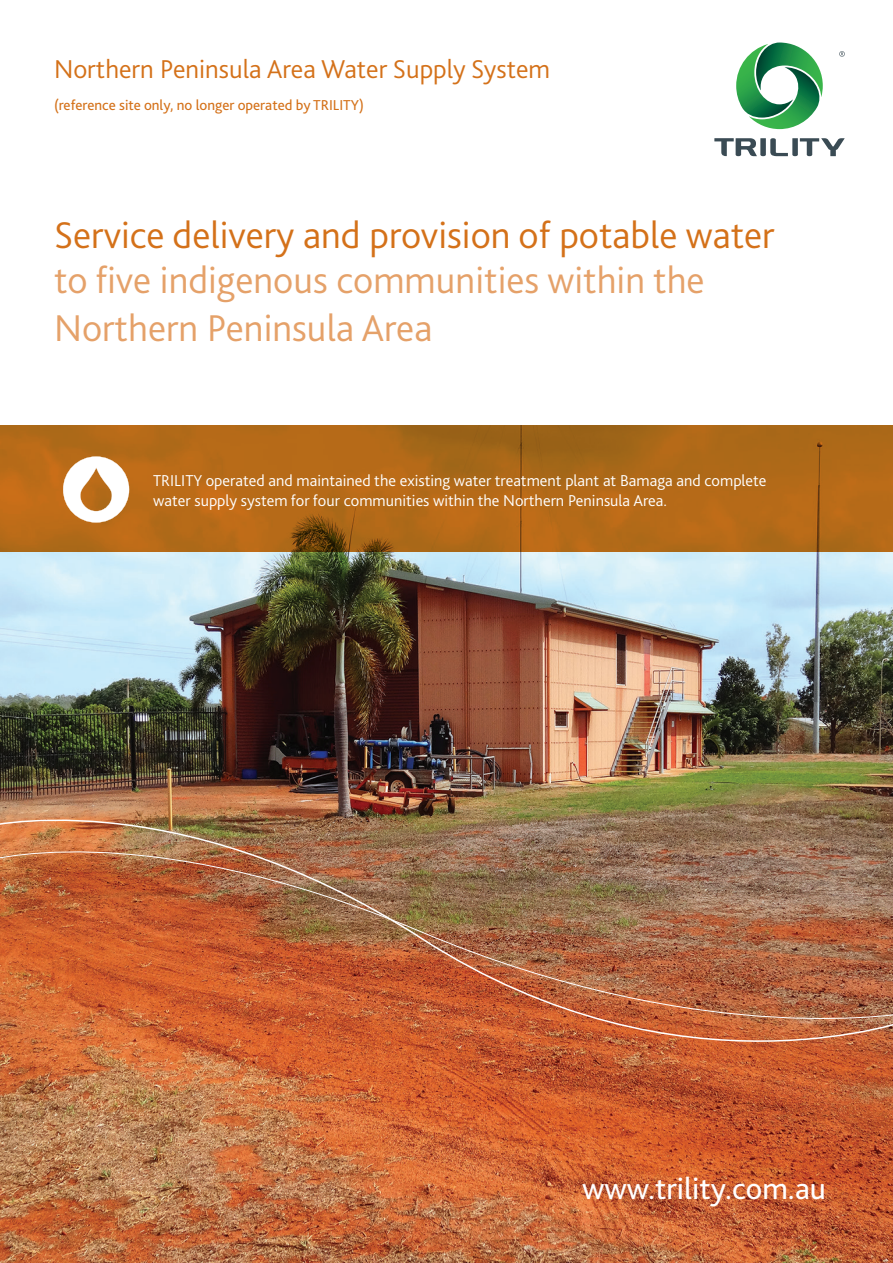
<style>
.page{position:relative;width:893px;height:1263px;background:#fff}
.page>*{position:absolute;margin:0;border:0;box-sizing:border-box;transform-origin:0 0}
.t1{font:300 39px/46.5px "Bliss 2";color:#e5a169}
.t2{font:31.5px "Bliss 2";color:#fff}
.t3{font:300 27px "Bliss 2";color:#d47119}
.t4{font:300 16.5px/19.5px "Bliss 2";color:#fff}
.t5{font:15px "Bliss 2";color:#d47119}
.s1{color:#d47119}
</style>
<div class="page">
<img style="left:0;top:552px;width:893px;height:711px">
<img style="left:0;top:777px;width:893px;height:330px">
<svg style="left:0;top:425px;width:893px;height:127px;fill:#b56a18"></svg>
<svg style="left:736px;top:43px;width:87px;height:86px"></svg>
<svg style="left:714px;top:138px;width:131px;height:18px"></svg>
<svg style="left:839px;top:51px;width:6px;height:6px"></svg>
<svg style="left:63px;top:456px;width:66px;height:67px"></svg>
<p class="t3" style="left:54px;top:53px;width:498px">Northern Peninsula Area Water Supply System</p>
<p class="t5" style="left:54px;top:96px;width:312px">(reference site only, no longer operated by TRILITY)</p>
<p class="t1" style="left:54px;top:211px;width:722px"><span class="s1">Service delivery and provision of potable water </span>to five indigenous communities within the<br>Northern Peninsula Area</p>
<p class="t4" style="left:153px;top:471px;width:615px">TRILITY operated and maintained the existing water treatment plant at Bamaga and complete water supply system for four communities within the Northern Peninsula Area.</p>
<p class="t2" style="left:582px;top:1169px;width:245px">www.trility.com.au</p>
</div>
